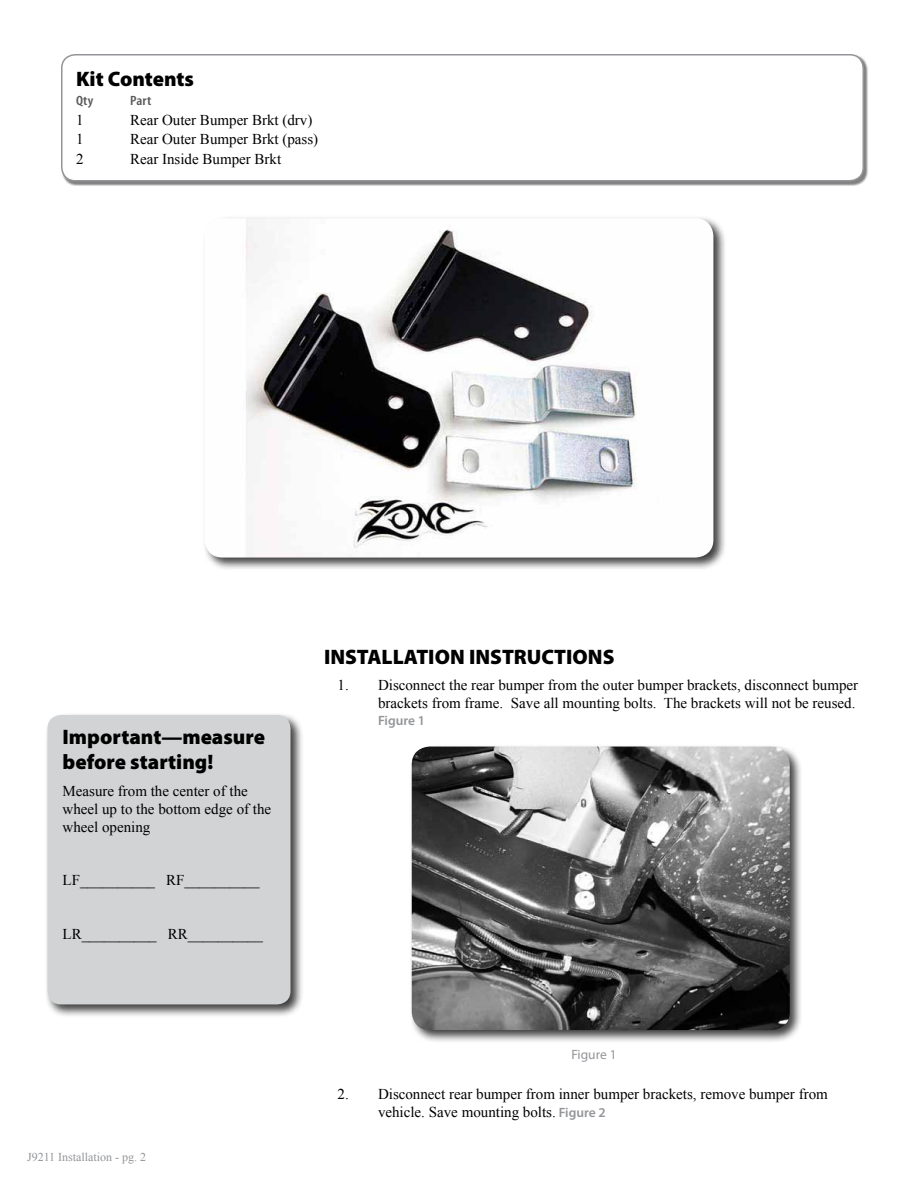
<style>
.page{position:relative;width:918px;height:1188px;background:#fff}
.page>*{position:absolute;margin:0;border:0;box-sizing:border-box;transform-origin:0 0}
.t1{font:900 21px/25.2px "Myriad Pro";color:#000}
.t2{font:15px/18px "Times New Roman";color:#000}
.t3{font:600 13.5px "Myriad Pro";color:#939598}
.t4{font:13.5px "Myriad Pro";color:#939598}
.t5{font:600 condensed 13.5px "Myriad Pro";letter-spacing:.02em;color:#58595b;scale:1.11 1}
.t6{font:12px "Times New Roman";color:#939598}
.s1{font-family:"Myriad Pro";font-weight:600;font-size:13.5px;color:#939598}
</style>
<div class="page">
<div style="left:409px;top:744px;width:394px;height:299px;background:#000;opacity:.75"></div>
<img style="left:412px;top:747px;width:378px;height:283px">
<div style="left:62px;top:55px;width:806px;height:131px;background:#000;opacity:.5"></div>
<div style="left:62px;top:55px;width:801px;height:126px;background:#fff;border-radius:14px"></div>
<div style="left:61px;top:54px;width:803px;height:128px;border:2px solid #939598;border-radius:14px"></div>
<div style="left:45px;top:712px;width:259px;height:306px;background:#000;opacity:.75"></div>
<div style="left:48px;top:715px;width:243px;height:289px;background:#d1d3d4;border-radius:14px"></div>
<div style="left:202px;top:215px;width:525px;height:356px;background:#000;opacity:.75"></div>
<img style="left:205px;top:218px;width:508px;height:340px">
<h1 class="t1" style="left:76px;top:66px;width:120px">Kit Contents</h1>
<p class="t5" style="left:76px;top:93px;width:17px">Qty</p>
<p class="t5" style="left:130px;top:93px;width:21px">Part</p>
<p class="t2" style="left:76px;top:110px;width:9px">1</p>
<p class="t2" style="left:130px;top:110px;width:184px">Rear Outer Bumper Brkt (drv)</p>
<p class="t2" style="left:76px;top:130px;width:9px">1</p>
<p class="t2" style="left:130px;top:130px;width:190px">Rear Outer Bumper Brkt (pass)</p>
<p class="t2" style="left:76px;top:150px;width:9px">2</p>
<p class="t2" style="left:130px;top:150px;width:153px">Rear Inside Bumper Brkt</p>
<h1 class="t1" style="left:63px;top:724px;width:204px">Important—measure before starting!</h1>
<p class="t2" style="left:63px;top:782px;width:210px">Measure from the center of the wheel up to the bottom edge of the wheel opening</p>
<p class="t2" style="left:63px;top:871px;width:199px">LF__________ RF__________</p>
<p class="t2" style="left:63px;top:924px;width:202px">LR__________ RR__________</p>
<p class="t6" style="left:27px;top:1149px;width:121px">J9211 Installation - pg. 2</p>
<h1 class="t1" style="left:324px;top:643px;width:292px">INSTALLATION INSTRUCTIONS</h1>
<p class="t2" style="left:338px;top:676px;width:522px;text-align:right">1. Disconnect the rear bumper from the outer bumper brackets, disconnect bumper brackets from frame. Save all mounting bolts. The brackets will not be reused.</p>
<p class="t3" style="left:378px;top:711px;width:49px">Figure 1</p>
<p class="t4" style="left:571px;top:1046px;width:47px">Figure 1</p>
<p class="t2" style="left:378px;top:1085px;width:451px;text-indent:-40px">2. Disconnect rear bumper from inner bumper brackets, remove bumper from vehicle. Save mounting bolts. <span class="s1">Figure 2</span></p>
</div>
